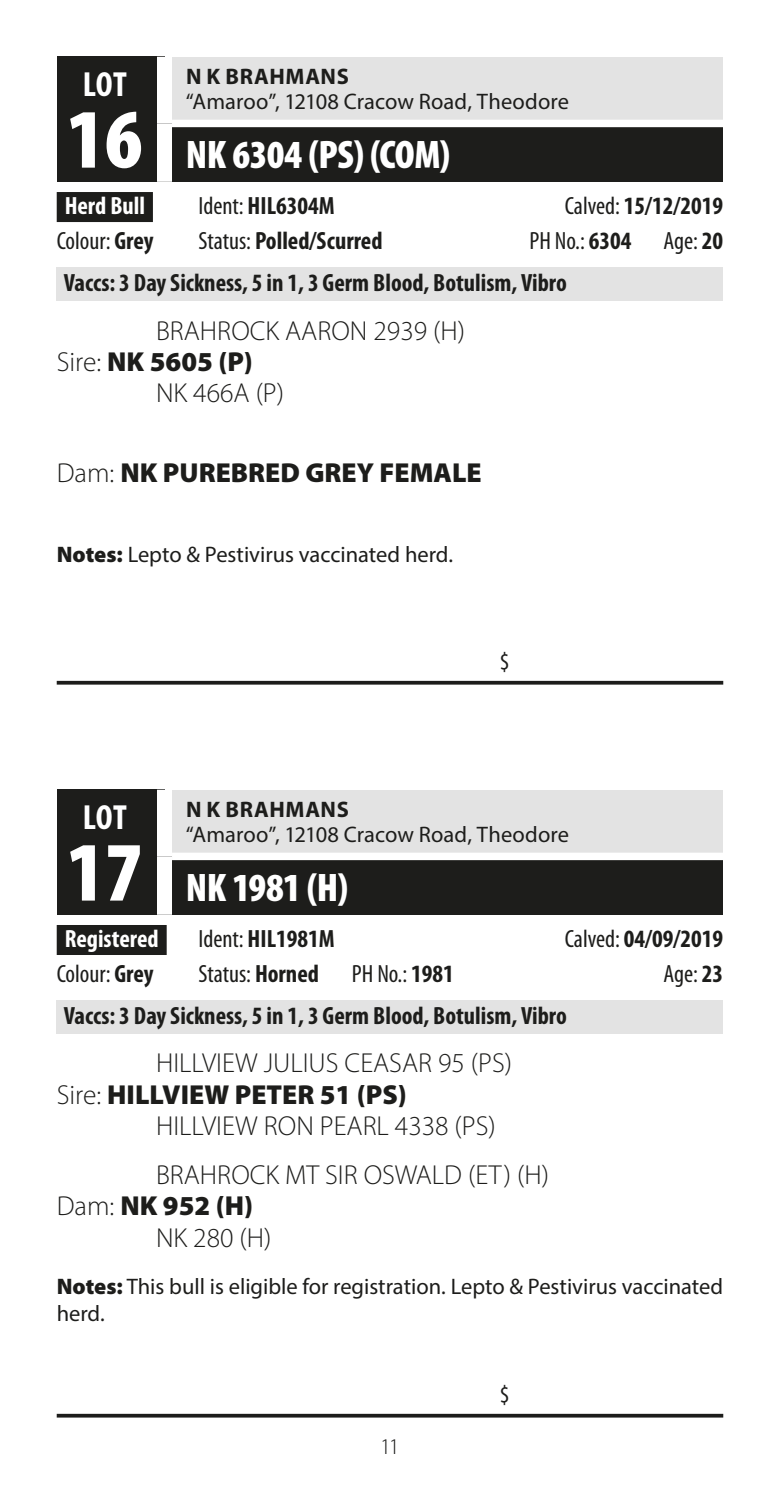
<style>
.page{position:relative;width:780px;height:1489px;background:#fff}
.page>*{position:absolute;margin:0;border:0;box-sizing:border-box;transform-origin:0 0}
.t1{font:900 condensed 85px "Myriad Pro";color:#fff}
.t2{font:900 condensed 40px "Myriad Pro";letter-spacing:-.01em;color:#fff}
.t3{font:700 condensed 35px "Myriad Pro";letter-spacing:.005em;color:#fff}
.t4{font:300 27.5px/31.2px "Myriad Pro";color:#1d1d1b}
.t5{font:900 27.5px "Myriad Pro";color:#1d1d1b}
.t6{font:700 condensed 25px "Myriad Pro";color:#1d1d1b}
.t7{font:condensed 25px "Myriad Pro";color:#1d1d1b}
.t8{font:700 condensed 25px "Myriad Pro";color:#fff}
.t9{font:22.5px/27px "Myriad Pro";color:#1d1d1b}
.t10{font:700 22.5px "Myriad Pro";letter-spacing:.03em;color:#1d1d1b}
.t11{font:300 22.5px "Myriad Pro";color:#1d1d1b}
.s1{font-weight:400}
.s2{font-weight:700}
.s3{font-weight:300}
.s4{font-weight:900}
</style>
<div class="page">
<div style="left:57px;top:192px;width:96px;height:30px;background:#1d1d1b"></div>
<div style="left:57px;top:267px;width:666px;height:34px;background:#e3e3e3"></div>
<div style="left:57px;top:57px;width:107px;height:125px;background:#1d1d1b"></div>
<div style="left:164px;top:57px;width:559px;height:66px;background:#e3e3e3"></div>
<div style="left:164px;top:123px;width:559px;height:59px;background:#1d1d1b"></div>
<div style="left:157px;top:57px;width:15px;height:66px;background:#fff"></div>
<div style="left:157px;top:123px;width:15px;height:59px;background:#fff"></div>
<div style="left:172px;top:120px;width:551px;height:7px;background:#fff"></div>
<svg style="left:57px;top:680px;width:666px;height:4px;fill:#1d1d1b"></svg>
<div style="left:57px;top:924px;width:110px;height:30px;background:#1d1d1b"></div>
<div style="left:57px;top:999px;width:666px;height:34px;background:#e3e3e3"></div>
<div style="left:57px;top:789px;width:107px;height:125px;background:#1d1d1b"></div>
<div style="left:164px;top:789px;width:559px;height:67px;background:#e3e3e3"></div>
<div style="left:164px;top:856px;width:559px;height:58px;background:#1d1d1b"></div>
<div style="left:157px;top:789px;width:15px;height:67px;background:#fff"></div>
<div style="left:157px;top:856px;width:15px;height:58px;background:#fff"></div>
<div style="left:172px;top:852px;width:551px;height:8px;background:#fff"></div>
<svg style="left:57px;top:1413px;width:666px;height:4px;fill:#1d1d1b"></svg>
<h3 class="t3" style="left:83px;top:62px;width:46px">LOT</h3>
<h1 class="t1" style="left:67px;top:85px;width:77px">16</h1>
<p class="t10" style="left:186px;top:62px;width:164px">N K BRAHMANS</p>
<p class="t9" style="left:186px;top:88px;width:385px">“Amaroo”, 12108 Cracow Road, Theodore</p>
<h2 class="t2" style="left:186px;top:129px;width:265px">NK 6304 (PS) (COM)</h2>
<p class="t8" style="left:65px;top:190px;width:82px">Herd Bull</p>
<p class="t6" style="left:198px;top:190px;width:138px"><span class="s1">Ident:</span> HIL6304M</p>
<p class="t6" style="left:564px;top:190px;width:160px"><span class="s1">Calved:</span> 15/12/2019</p>
<p class="t7" style="left:57px;top:227px;width:98px">Colour: <span class="s2">Grey</span></p>
<p class="t6" style="left:198px;top:225px;width:185px"><span class="s1">Status:</span> Polled/Scurred</p>
<p class="t7" style="left:529px;top:227px;width:103px">PH No.: <span class="s2">6304</span></p>
<p class="t7" style="left:663px;top:227px;width:61px">Age: <span class="s2">20</span></p>
<p class="t6" style="left:64px;top:267px;width:504px">Vaccs: 3 Day Sickness, 5 in 1, 3 Germ Blood, Botulism, Vibro</p>
<p class="t4" style="left:156px;top:314px;width:311px">BRAHROCK AARON 2939 (H)</p>
<p class="t5" style="left:57px;top:343px;width:197px"><span class="s3">Sire:</span> NK 5605 (P)</p>
<p class="t4" style="left:156px;top:377px;width:130px">NK 466A (P)</p>
<p class="t5" style="left:57px;top:454px;width:426px"><span class="s3">Dam:</span> NK PUREBRED GREY FEMALE</p>
<p class="t9" style="left:57px;top:540px;width:398px"><span class="s4">Notes:</span> Lepto &amp; Pestivirus vaccinated herd.</p>
<p class="t7" style="left:500px;top:648px;width:11px">$</p>
<h3 class="t3" style="left:83px;top:795px;width:46px">LOT</h3>
<h1 class="t1" style="left:67px;top:817px;width:77px">17</h1>
<p class="t10" style="left:186px;top:795px;width:164px">N K BRAHMANS</p>
<p class="t9" style="left:186px;top:820px;width:385px">“Amaroo”, 12108 Cracow Road, Theodore</p>
<h2 class="t2" style="left:186px;top:861px;width:164px">NK 1981 (H)</h2>
<p class="t8" style="left:65px;top:922px;width:95px">Registered</p>
<p class="t6" style="left:198px;top:922px;width:138px"><span class="s1">Ident:</span> HIL1981M</p>
<p class="t6" style="left:564px;top:922px;width:160px"><span class="s1">Calved:</span> 04/09/2019</p>
<p class="t7" style="left:57px;top:960px;width:98px">Colour: <span class="s2">Grey</span></p>
<p class="t7" style="left:198px;top:960px;width:122px">Status: <span class="s2">Horned</span></p>
<p class="t7" style="left:352px;top:960px;width:103px">PH No.: <span class="s2">1981</span></p>
<p class="t7" style="left:663px;top:960px;width:61px">Age: <span class="s2">23</span></p>
<p class="t6" style="left:64px;top:999px;width:504px">Vaccs: 3 Day Sickness, 5 in 1, 3 Germ Blood, Botulism, Vibro</p>
<p class="t4" style="left:57px;top:1047px;width:457px;text-indent:99px">HILLVIEW JULIUS CEASAR 95 (PS)<br>Sire: <span class="s4">HILLVIEW PETER 51 (PS)</span></p>
<p class="t4" style="left:156px;top:1100px;width:394px;line-height:49px">HILLVIEW RON PEARL 4338 (PS)<br>BRAHROCK MT SIR OSWALD (ET) (H)</p>
<p class="t4" style="left:156px;top:1190px;width:117px;text-indent:-99px">Dam: <span class="s4">NK 952 (H)<br></span>NK 280 (H)</p>
<p class="t9" style="left:57px;top:1272px;width:668px"><span class="s4">Notes:</span> This bull is eligible for registration. Lepto &amp; Pestivirus vaccinated herd.</p>
<p class="t11" style="left:380px;top:1432px;width:21px">11</p>
<p class="t7" style="left:500px;top:1381px;width:11px">$</p>
</div>
